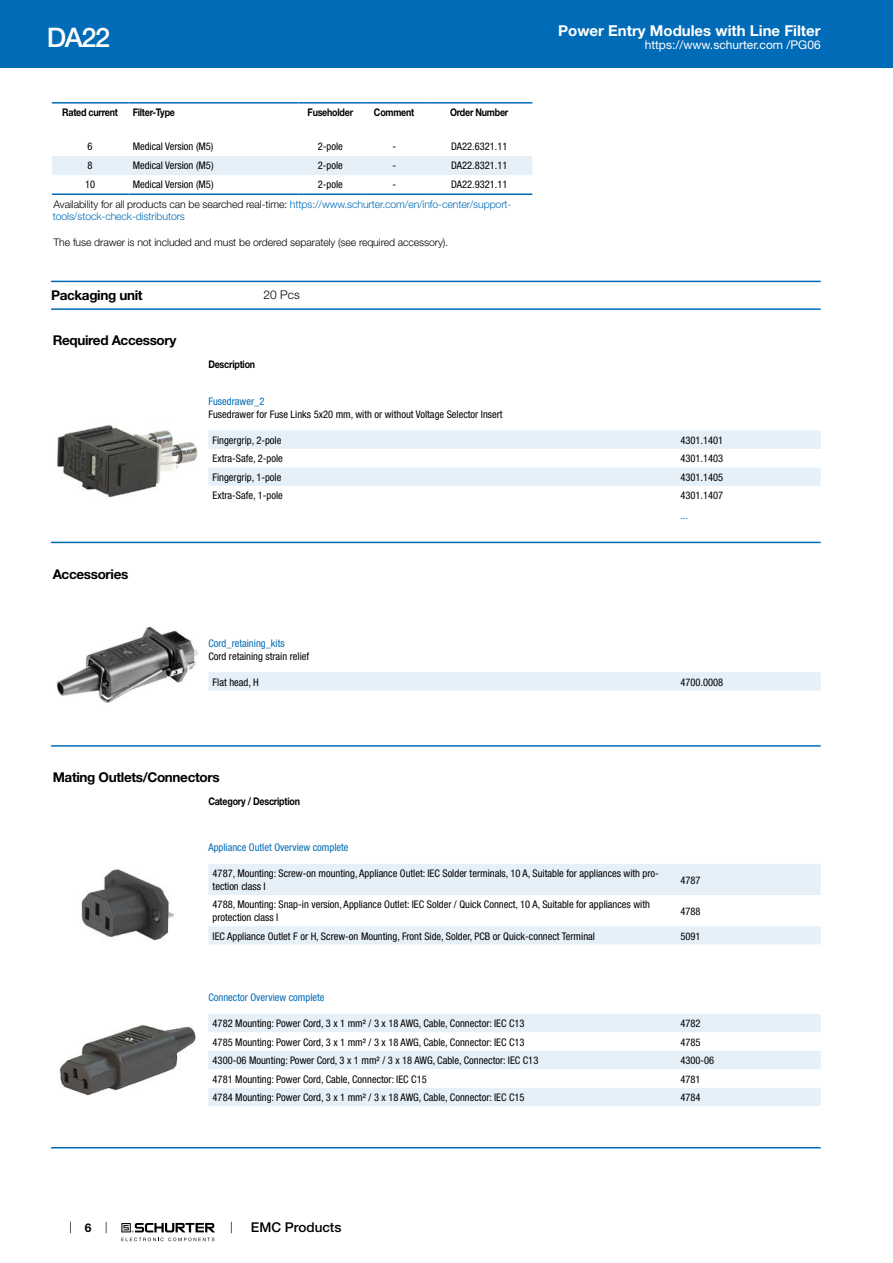
<style>
.page{position:relative;width:893px;height:1263px;background:#fff}
.page>*{position:absolute;margin:0;border:0;box-sizing:border-box;transform-origin:0 0}
.t1{font:500 27px "Helvetica Neue LT";color:#fff}
.t2{font:700 15px "Helvetica Neue LT";color:#fff}
.t3{font:700 13.5px "Helvetica Neue LT";letter-spacing:-.025em;color:#000}
.t4{font:500 13.5px "Helvetica Neue LT";color:#000}
.t5{font:12px "Helvetica Neue LT";color:#fff}
.t6{font:300 12px "Helvetica Neue LT";color:#000}
.t7{font:700 12px "Helvetica Neue LT";color:#000}
.t8{font:condensed 10.5px/12.6px "Helvetica Neue LT";color:#000}
.t9{font:300 10.5px/19px "Helvetica Neue LT";letter-spacing:-.01em;color:#000}
.t10{font:condensed 10.5px "Helvetica Neue LT";color:#006bb6}
.t11{font:700 10.5px "Helvetica Neue LT";letter-spacing:-.025em;color:#000;scale:.85 1}
.t12{font:300 10.5px "Helvetica Neue LT";letter-spacing:-.01em;color:#006bb6}
.s1{font-weight:400;font-stretch:condensed}
.s2{color:#006bb6}
</style>
<div class="page">
<svg style="left:70px;top:1221px;width:1px;height:12px"></svg>
<svg style="left:121px;top:1223px;width:94px;height:18px"></svg>
<div style="left:0;top:0;width:893px;height:68px;background:#006bb6"></div>
<div style="left:52px;top:156px;width:480px;height:19px;background:#e6f0f8"></div>
<hr style="left:52px;top:102px;width:76px;height:2px;background:#006bb6">
<hr style="left:128px;top:102px;width:170px;height:2px;background:#006bb6">
<hr style="left:298px;top:102px;width:64px;height:2px;background:#006bb6">
<hr style="left:362px;top:102px;width:64px;height:2px;background:#006bb6">
<hr style="left:426px;top:102px;width:106px;height:2px;background:#006bb6">
<hr style="left:52px;top:193px;width:76px;height:2px;background:#006bb6">
<hr style="left:128px;top:193px;width:170px;height:2px;background:#006bb6">
<hr style="left:298px;top:193px;width:64px;height:2px;background:#006bb6">
<hr style="left:362px;top:193px;width:64px;height:2px;background:#006bb6">
<hr style="left:426px;top:193px;width:106px;height:2px;background:#006bb6">
<hr style="left:51px;top:281px;width:770px;height:1px;background:#006bb6">
<hr style="left:51px;top:308px;width:770px;height:2px;background:#006bb6">
<img style="left:55px;top:424px;width:143px;height:74px">
<div style="left:208px;top:430px;width:613px;height:19px;background:#e6f0f8"></div>
<div style="left:208px;top:468px;width:613px;height:18px;background:#e6f0f8"></div>
<hr style="left:51px;top:542px;width:770px;height:1px;background:#006bb6">
<img style="left:56px;top:626px;width:142px;height:77px">
<div style="left:208px;top:672px;width:613px;height:19px;background:#e6f0f8"></div>
<hr style="left:51px;top:745px;width:770px;height:2px;background:#006bb6">
<img style="left:81px;top:869px;width:93px;height:72px">
<div style="left:208px;top:864px;width:613px;height:31px;background:#e6f0f8"></div>
<div style="left:208px;top:926px;width:613px;height:18px;background:#e6f0f8"></div>
<img style="left:60px;top:1025px;width:135px;height:70px">
<div style="left:208px;top:1014px;width:613px;height:18px;background:#e6f0f8"></div>
<svg style="left:208px;top:1051px;width:613px;height:55px;fill:#e6f0f8"></svg>
<hr style="left:51px;top:1147px;width:770px;height:1px;background:#006bb6">
<h1 class="t1" style="left:47px;top:21px;width:65px">DA22</h1>
<p class="t11" style="left:62px;top:106px;width:67px">Rated current</p>
<p class="t11" style="left:133px;top:106px;width:51px">Filter-Type</p>
<p class="t11" style="left:308px;top:106px;width:55px">Fuseholder</p>
<p class="t11" style="left:374px;top:106px;width:49px">Comment</p>
<p class="t11" style="left:450px;top:106px;width:70px">Order Number</p>
<p class="t8" style="left:88px;top:140px;width:7px">6</p>
<p class="t8" style="left:133px;top:140px;width:82px">Medical Version (M5)</p>
<p class="t8" style="left:318px;top:140px;width:27px">2-pole</p>
<p class="t8" style="left:392px;top:140px;width:5px">-</p>
<p class="t8" style="left:451px;top:140px;width:58px">DA22.6321.11</p>
<p class="t8" style="left:88px;top:159px;width:7px">8</p>
<p class="t8" style="left:133px;top:159px;width:82px">Medical Version (M5)</p>
<p class="t8" style="left:318px;top:159px;width:27px">2-pole</p>
<p class="t8" style="left:392px;top:159px;width:5px">-</p>
<p class="t8" style="left:451px;top:159px;width:58px">DA22.8321.11</p>
<p class="t8" style="left:85px;top:178px;width:12px">10</p>
<p class="t8" style="left:133px;top:178px;width:82px">Medical Version (M5)</p>
<p class="t8" style="left:318px;top:178px;width:27px">2-pole</p>
<p class="t8" style="left:392px;top:178px;width:5px">-</p>
<p class="t9" style="left:54px;top:175px;width:459px;text-indent:397px"><span class="s1">DA22.9321.11<br></span>Availability for all products can be searched real-time: <span class="s2">https://www.schurter.com/en/info-center/support-</span></p>
<p class="t12" style="left:53px;top:210px;width:134px">tools/stock-check-distributors</p>
<p class="t9" style="left:54px;top:233px;width:396px">The fuse drawer is not included and must be ordered separately (see required accessory).</p>
<h2 class="t2" style="left:558px;top:21px;width:264px">Power Entry Modules with Line Filter</h2>
<p class="t5" style="left:645px;top:38px;width:178px">https://www.schurter.com /PG06</p>
<p class="t3" style="left:51px;top:287px;width:93px">Packaging unit</p>
<p class="t6" style="left:264px;top:287px;width:38px">20 Pcs</p>
<p class="t3" style="left:53px;top:332px;width:125px">Required Accessory</p>
<p class="t11" style="left:208px;top:358px;width:57px">Description</p>
<p class="t10" style="left:208px;top:395px;width:58px">Fusedrawer_2</p>
<p class="t8" style="left:208px;top:408px;width:296px">Fusedrawer for Fuse Links 5x20 mm, with or without Voltage Selector Insert</p>
<p class="t8" style="left:213px;top:434px;width:70px">Fingergrip, 2-pole</p>
<p class="t8" style="left:680px;top:434px;width:44px">4301.1401</p>
<p class="t8" style="left:213px;top:452px;width:72px">Extra-Safe, 2-pole</p>
<p class="t8" style="left:680px;top:452px;width:44px">4301.1403</p>
<p class="t8" style="left:213px;top:471px;width:70px">Fingergrip, 1-pole</p>
<p class="t8" style="left:680px;top:471px;width:44px">4301.1405</p>
<p class="t8" style="left:213px;top:489px;width:72px">Extra-Safe, 1-pole</p>
<p class="t8" style="left:680px;top:489px;width:44px">4301.1407</p>
<p class="t10" style="left:680px;top:509px;width:9px">...</p>
<p class="t3" style="left:53px;top:565px;width:77px">Accessories</p>
<p class="t10" style="left:208px;top:637px;width:78px">Cord_retaining_kits</p>
<p class="t8" style="left:208px;top:649px;width:102px">Cord retaining strain relief</p>
<p class="t8" style="left:213px;top:675px;width:48px">Flat head, H</p>
<p class="t8" style="left:680px;top:675px;width:44px">4700.0008</p>
<p class="t3" style="left:53px;top:769px;width:168px">Mating Outlets/Connectors</p>
<p class="t11" style="left:208px;top:795px;width:109px">Category / Description</p>
<p class="t10" style="left:208px;top:841px;width:142px">Appliance Outlet Overview complete</p>
<p class="t8" style="left:213px;top:867px;width:448px">4787, Mounting: Screw-on mounting, Appliance Outlet: IEC Solder terminals, 10 A, Suitable for appliances with pro&shy;tection class I</p>
<p class="t8" style="left:680px;top:873px;width:22px">4787</p>
<p class="t8" style="left:213px;top:898px;width:439px">4788, Mounting: Snap-in version, Appliance Outlet: IEC Solder / Quick Connect, 10 A, Suitable for appliances with protection class I</p>
<p class="t8" style="left:680px;top:905px;width:22px">4788</p>
<p class="t8" style="left:213px;top:929px;width:384px">IEC Appliance Outlet F or H, Screw-on Mounting, Front Side, Solder, PCB or Quick-connect Terminal</p>
<p class="t8" style="left:680px;top:929px;width:22px">5091</p>
<p class="t7" style="left:85px;top:1220px;width:8px">6</p>
<p class="t10" style="left:208px;top:991px;width:118px">Connector Overview complete</p>
<p class="t8" style="left:213px;top:1017px;width:313px">4782 Mounting: Power Cord, 3 x 1 mm² / 3 x 18 AWG, Cable, Connector: IEC C13</p>
<p class="t8" style="left:680px;top:1017px;width:22px">4782</p>
<p class="t8" style="left:213px;top:1036px;width:313px">4785 Mounting: Power Cord, 3 x 1 mm² / 3 x 18 AWG, Cable, Connector: IEC C13</p>
<p class="t8" style="left:680px;top:1036px;width:22px">4785</p>
<p class="t8" style="left:213px;top:1054px;width:327px">4300-06 Mounting: Power Cord, 3 x 1 mm² / 3 x 18 AWG, Cable, Connector: IEC C13</p>
<p class="t8" style="left:680px;top:1054px;width:35px">4300-06</p>
<p class="t8" style="left:213px;top:1072px;width:216px">4781 Mounting: Power Cord, Cable, Connector: IEC C15</p>
<p class="t8" style="left:680px;top:1072px;width:22px">4781</p>
<p class="t8" style="left:213px;top:1091px;width:313px">4784 Mounting: Power Cord, 3 x 1 mm² / 3 x 18 AWG, Cable, Connector: IEC C15</p>
<p class="t8" style="left:680px;top:1091px;width:22px">4784</p>
<p class="t4" style="left:251px;top:1219px;width:92px">EMC Products</p>
</div>
